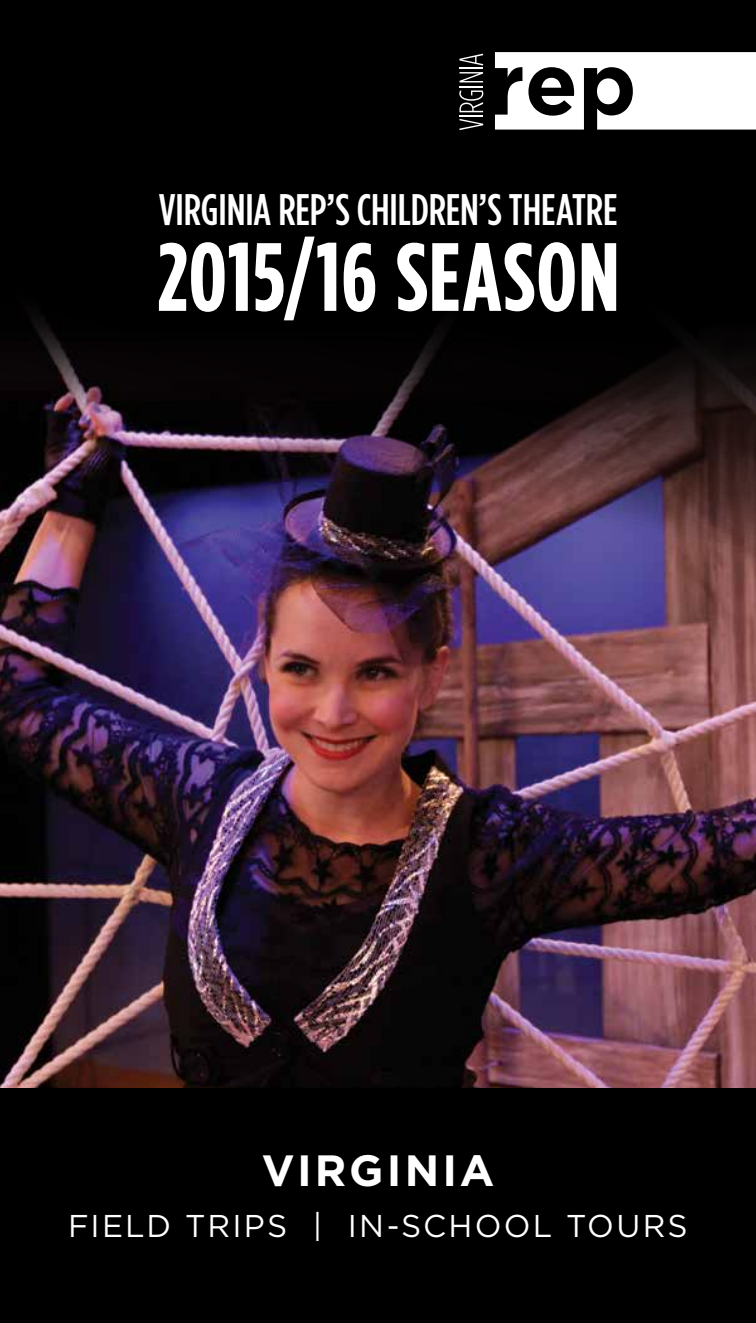
<style>
.page{position:relative;width:756px;height:1323px;background:#000}
.page>*{position:absolute;margin:0;border:0;box-sizing:border-box;transform-origin:0 0}
.t1{font:700 96.77px "Gotham Condensed";letter-spacing:.01em;color:#fff}
.t2{font:500 44.1px "Gotham Condensed";letter-spacing:-.005em;color:#fff}
.t3{font:700 43.75px "Gotham";letter-spacing:.07em;color:#fff}
.t4{font:31.5px "Gotham";letter-spacing:.07em;color:#fff}
</style>
<div class="page">
<img style="left:0;top:314px;width:756px;height:773px">
<svg style="left:495px;top:52px;width:261px;height:78px"></svg>
<svg style="left:459px;top:72px;width:24px;height:58px"></svg>
<hr style="left:460px;top:67px;width:23px;height:2px;background:#fff">
<svg style="left:459px;top:54px;width:24px;height:12px"></svg>
<p class="t2" style="left:159px;top:185px;width:460px">VIRGINIA REP’S CHILDREN’S THEATRE</p>
<h1 class="t1" style="left:157px;top:223px;width:464px">2015/16 SEASON</h1>
<p class="t3" style="left:262px;top:1146px;width:234px">VIRGINIA</p>
<p class="t4" style="left:68px;top:1209px;width:621px">FIELD TRIPS | IN-SCHOOL TOURS</p>
</div>
